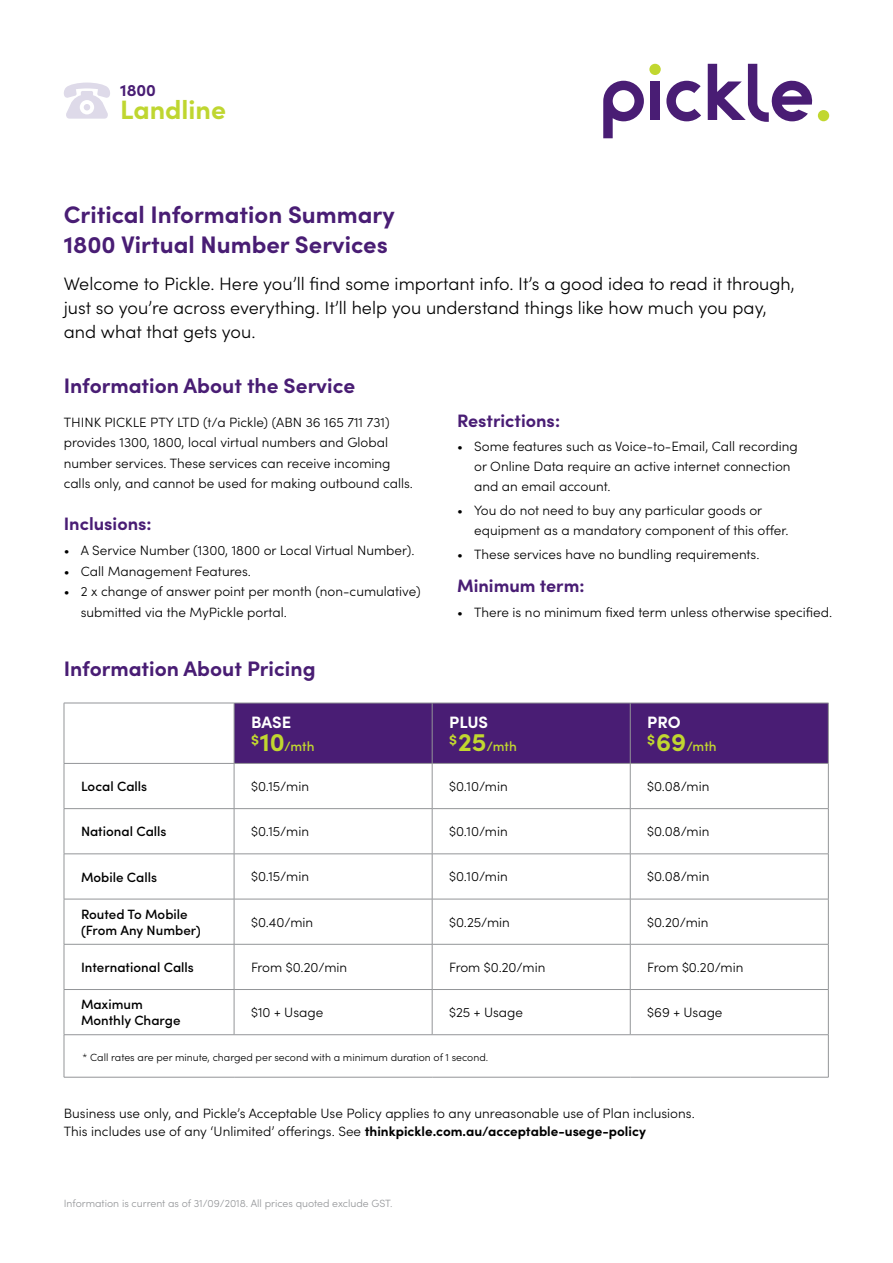
<style>
.page{position:relative;width:893px;height:1263px;background:#fff}
.page>*{position:absolute;margin:0;border:0;box-sizing:border-box;transform-origin:0 0}
.t1{font:700 26.7px "Sofia Pro";color:#bfd630}
.t2{font:700 24px/30px "Sofia Pro";color:#491d74}
.t3{font:700 21px "Sofia Pro";color:#491d74}
.t4{font:300 18px/24px "Sofia Pro";color:#000}
.t5{font:700 18px "Sofia Pro";color:#491d74}
.t6{font:700 16.65px "Sofia Pro";color:#491d74}
.t7{font:700 16.5px "Sofia Pro";color:#fff}
.t8{font:300 13.5px/20.5px "Sofia Pro";color:#000}
.t9{font:500 13.5px/16.2px "Sofia Pro";color:#000}
.t10{font:500 13.5px "Sofia Pro";color:#c1d72f}
.t11{font:300 10.5px "Sofia Pro";color:#000}
.t12{font:300 10.5px "Sofia Pro";color:#939598}
.s1{font-weight:700;font-size:25.5px}
.s2{font-weight:700}
</style>
<div class="page">
<div style="left:235px;top:704px;width:593px;height:59px;background:#491d74"></div>
<hr style="left:64px;top:703px;width:170px;height:1px;background:#939598">
<hr style="left:64px;top:703px;width:1px;height:60px;background:#939598">
<hr style="left:234px;top:703px;width:198px;height:1px;background:#939598">
<hr style="left:234px;top:703px;width:1px;height:60px;background:#939598">
<hr style="left:432px;top:703px;width:198px;height:1px;background:#939598">
<hr style="left:432px;top:703px;width:1px;height:60px;background:#939598">
<hr style="left:630px;top:703px;width:198px;height:1px;background:#939598">
<hr style="left:630px;top:703px;width:1px;height:60px;background:#939598">
<hr style="left:828px;top:703px;width:1px;height:60px;background:#939598">
<hr style="left:64px;top:763px;width:170px;height:1px;background:#939598">
<hr style="left:64px;top:764px;width:1px;height:44px;background:#939598">
<hr style="left:234px;top:763px;width:198px;height:1px;background:#939598">
<hr style="left:234px;top:764px;width:1px;height:44px;background:#939598">
<hr style="left:432px;top:763px;width:198px;height:1px;background:#939598">
<hr style="left:432px;top:764px;width:1px;height:44px;background:#939598">
<hr style="left:630px;top:763px;width:198px;height:1px;background:#939598">
<hr style="left:630px;top:764px;width:1px;height:44px;background:#939598">
<hr style="left:828px;top:764px;width:1px;height:44px;background:#939598">
<hr style="left:64px;top:808px;width:170px;height:1px;background:#939598">
<hr style="left:64px;top:809px;width:1px;height:45px;background:#939598">
<hr style="left:234px;top:808px;width:198px;height:1px;background:#939598">
<hr style="left:234px;top:809px;width:1px;height:45px;background:#939598">
<hr style="left:432px;top:808px;width:198px;height:1px;background:#939598">
<hr style="left:432px;top:809px;width:1px;height:45px;background:#939598">
<hr style="left:630px;top:808px;width:198px;height:1px;background:#939598">
<hr style="left:630px;top:809px;width:1px;height:45px;background:#939598">
<hr style="left:828px;top:809px;width:1px;height:45px;background:#939598">
<hr style="left:64px;top:853px;width:170px;height:1px;background:#939598">
<hr style="left:64px;top:854px;width:1px;height:45px;background:#939598">
<hr style="left:234px;top:853px;width:198px;height:1px;background:#939598">
<hr style="left:234px;top:854px;width:1px;height:45px;background:#939598">
<hr style="left:432px;top:853px;width:198px;height:1px;background:#939598">
<hr style="left:432px;top:854px;width:1px;height:45px;background:#939598">
<hr style="left:630px;top:853px;width:198px;height:1px;background:#939598">
<hr style="left:630px;top:854px;width:1px;height:45px;background:#939598">
<hr style="left:828px;top:854px;width:1px;height:45px;background:#939598">
<hr style="left:64px;top:899px;width:170px;height:1px;background:#939598">
<hr style="left:64px;top:899px;width:1px;height:45px;background:#939598">
<hr style="left:234px;top:899px;width:198px;height:1px;background:#939598">
<hr style="left:234px;top:899px;width:1px;height:45px;background:#939598">
<hr style="left:432px;top:899px;width:198px;height:1px;background:#939598">
<hr style="left:432px;top:899px;width:1px;height:45px;background:#939598">
<hr style="left:630px;top:899px;width:198px;height:1px;background:#939598">
<hr style="left:630px;top:899px;width:1px;height:45px;background:#939598">
<hr style="left:828px;top:899px;width:1px;height:45px;background:#939598">
<hr style="left:64px;top:944px;width:170px;height:1px;background:#939598">
<hr style="left:64px;top:944px;width:1px;height:45px;background:#939598">
<hr style="left:234px;top:944px;width:198px;height:1px;background:#939598">
<hr style="left:234px;top:944px;width:1px;height:45px;background:#939598">
<hr style="left:432px;top:944px;width:198px;height:1px;background:#939598">
<hr style="left:432px;top:944px;width:1px;height:45px;background:#939598">
<hr style="left:630px;top:944px;width:198px;height:1px;background:#939598">
<hr style="left:630px;top:944px;width:1px;height:45px;background:#939598">
<hr style="left:828px;top:944px;width:1px;height:45px;background:#939598">
<hr style="left:64px;top:989px;width:170px;height:1px;background:#939598">
<hr style="left:64px;top:990px;width:1px;height:44px;background:#939598">
<hr style="left:234px;top:989px;width:198px;height:1px;background:#939598">
<hr style="left:234px;top:990px;width:1px;height:44px;background:#939598">
<hr style="left:432px;top:989px;width:198px;height:1px;background:#939598">
<hr style="left:432px;top:990px;width:1px;height:44px;background:#939598">
<hr style="left:630px;top:989px;width:198px;height:1px;background:#939598">
<hr style="left:630px;top:990px;width:1px;height:44px;background:#939598">
<hr style="left:828px;top:990px;width:1px;height:44px;background:#939598">
<hr style="left:64px;top:1034px;width:170px;height:1px;background:#939598">
<hr style="left:64px;top:1035px;width:1px;height:42px;background:#939598">
<hr style="left:234px;top:1034px;width:198px;height:1px;background:#939598">
<hr style="left:432px;top:1034px;width:198px;height:1px;background:#939598">
<hr style="left:630px;top:1034px;width:198px;height:1px;background:#939598">
<hr style="left:828px;top:1035px;width:1px;height:42px;background:#939598">
<hr style="left:64px;top:1077px;width:170px;height:1px;background:#939598">
<hr style="left:234px;top:1077px;width:198px;height:1px;background:#939598">
<hr style="left:432px;top:1077px;width:198px;height:1px;background:#939598">
<hr style="left:630px;top:1077px;width:198px;height:1px;background:#939598">
<div style="left:650px;top:81px;width:10px;height:39px;background:#491d74"></div>
<svg style="left:603px;top:81px;width:41px;height:57px"></svg>
<svg style="left:666px;top:81px;width:35px;height:40px"></svg>
<svg style="left:708px;top:64px;width:105px;height:58px"></svg>
<div style="left:649px;top:64px;width:12px;height:11px;background:#c1d72f;border-radius:50%"></div>
<div style="left:818px;top:110px;width:11px;height:11px;background:#c1d72f;border-radius:50%"></div>
<svg style="left:64px;top:83px;width:46px;height:36px"></svg>
<p class="t6" style="left:120px;top:77px;width:37px">1800</p>
<h1 class="t1" style="left:120px;top:89px;width:107px">Landline</h1>
<h2 class="t2" style="left:64px;top:198px;width:332px">Critical Information Summary<br>1800 Virtual Number Services</h2>
<h3 class="t4" style="left:64px;top:270px;width:732px">Welcome to Pickle. Here you’ll find some important info. It’s a good idea to read it through, just so you’re across everything. It’ll help you understand things like how much you pay, and what that gets you.</h3>
<h3 class="t3" style="left:64px;top:370px;width:293px">Information About the Service</h3>
<p class="t8" style="left:64px;top:411px;width:351px">THINK PICKLE PTY LTD (t/a Pickle) (ABN 36 165 711 731) provides 1300, 1800, local virtual numbers and Global number services. These services can receive incoming calls only, and cannot be used for making outbound calls.</p>
<h3 class="t5" style="left:64px;top:510px;width:89px">Inclusions:</h3>
<p class="t8" style="left:64px;top:539px;width:352px">• A Service Number (1300, 1800 or Local Virtual Number).</p>
<p class="t8" style="left:64px;top:560px;width:189px">• Call Management Features.</p>
<p class="t8" style="left:81px;top:580px;width:341px;text-indent:-17px">• 2 x change of answer point per month (non-cumulative) submitted via the MyPickle portal.</p>
<h3 class="t3" style="left:64px;top:653px;width:253px">Information About Pricing</h3>
<p class="t7" style="left:251px;top:709px;width:42px">BASE</p>
<p class="t10" style="left:251px;top:736px;width:65px"><sup>$</sup><span class="s1">10</span>/mth</p>
<h3 class="t5" style="left:457px;top:407px;width:104px">Restrictions:</h3>
<p class="t8" style="left:474px;top:436px;width:325px;line-height:20px;text-indent:-17px">• Some features such as Voice-to-Email, Call recording or Online Data require an active internet connection and an email account.</p>
<p class="t8" style="left:474px;top:500px;width:316px;line-height:20px;text-indent:-17px">• You do not need to buy any particular goods or equipment as a mandatory component of this offer.</p>
<p class="t8" style="left:457px;top:543px;width:304px">• These services have no bundling requirements.</p>
<h3 class="t5" style="left:457px;top:572px;width:129px">Minimum term:</h3>
<p class="t8" style="left:457px;top:601px;width:377px">• There is no minimum fixed term unless otherwise specified.</p>
<p class="t7" style="left:449px;top:709px;width:41px">PLUS</p>
<p class="t10" style="left:449px;top:736px;width:69px"><sup>$</sup><span class="s1">25</span>/mth</p>
<p class="t7" style="left:647px;top:709px;width:35px">PRO</p>
<p class="t10" style="left:647px;top:736px;width:71px"><sup>$</sup><span class="s1">69</span>/mth</p>
<p class="t9" style="left:81px;top:777px;width:68px">Local Calls</p>
<p class="t8" style="left:251px;top:775px;width:59px">$0.15/min</p>
<p class="t8" style="left:449px;top:775px;width:60px">$0.10/min</p>
<p class="t8" style="left:647px;top:775px;width:64px">$0.08/min</p>
<p class="t9" style="left:81px;top:822px;width:87px">National Calls</p>
<p class="t8" style="left:251px;top:820px;width:59px">$0.15/min</p>
<p class="t8" style="left:449px;top:820px;width:60px">$0.10/min</p>
<p class="t8" style="left:647px;top:820px;width:64px">$0.08/min</p>
<p class="t9" style="left:81px;top:868px;width:78px">Mobile Calls</p>
<p class="t8" style="left:251px;top:866px;width:59px">$0.15/min</p>
<p class="t8" style="left:449px;top:866px;width:60px">$0.10/min</p>
<p class="t8" style="left:647px;top:866px;width:64px">$0.08/min</p>
<p class="t9" style="left:81px;top:905px;width:121px">Routed To Mobile (From Any Number)</p>
<p class="t8" style="left:251px;top:911px;width:64px">$0.40/min</p>
<p class="t8" style="left:449px;top:911px;width:62px">$0.25/min</p>
<p class="t8" style="left:647px;top:911px;width:63px">$0.20/min</p>
<p class="t9" style="left:81px;top:958px;width:114px">International Calls</p>
<p class="t8" style="left:251px;top:956px;width:98px">From $0.20/min</p>
<p class="t8" style="left:449px;top:956px;width:98px">From $0.20/min</p>
<p class="t8" style="left:647px;top:956px;width:98px">From $0.20/min</p>
<p class="t9" style="left:81px;top:995px;width:101px">Maximum<br>Monthly Charge</p>
<p class="t8" style="left:251px;top:1001px;width:74px">$10 + Usage</p>
<p class="t8" style="left:449px;top:1001px;width:75px">$25 + Usage</p>
<p class="t8" style="left:647px;top:1001px;width:77px">$69 + Usage</p>
<p class="t11" style="left:83px;top:1049px;width:407px">* Call rates are per minute, charged per second with a minimum duration of 1 second.</p>
<p class="t8" style="left:64px;top:1103px;width:632px;line-height:18px">Business use only, and Pickle’s Acceptable Use Policy applies to any unreasonable use of Plan inclusions.<br>This includes use of any ‘Unlimited’ offerings. See <span class="s2">thinkpickle.com.au/acceptable-usege-policy</span></p>
<p class="t12" style="left:64px;top:1195px;width:330px">Information is current as of 31/09/2018. All prices quoted exclude GST.</p>
</div>
